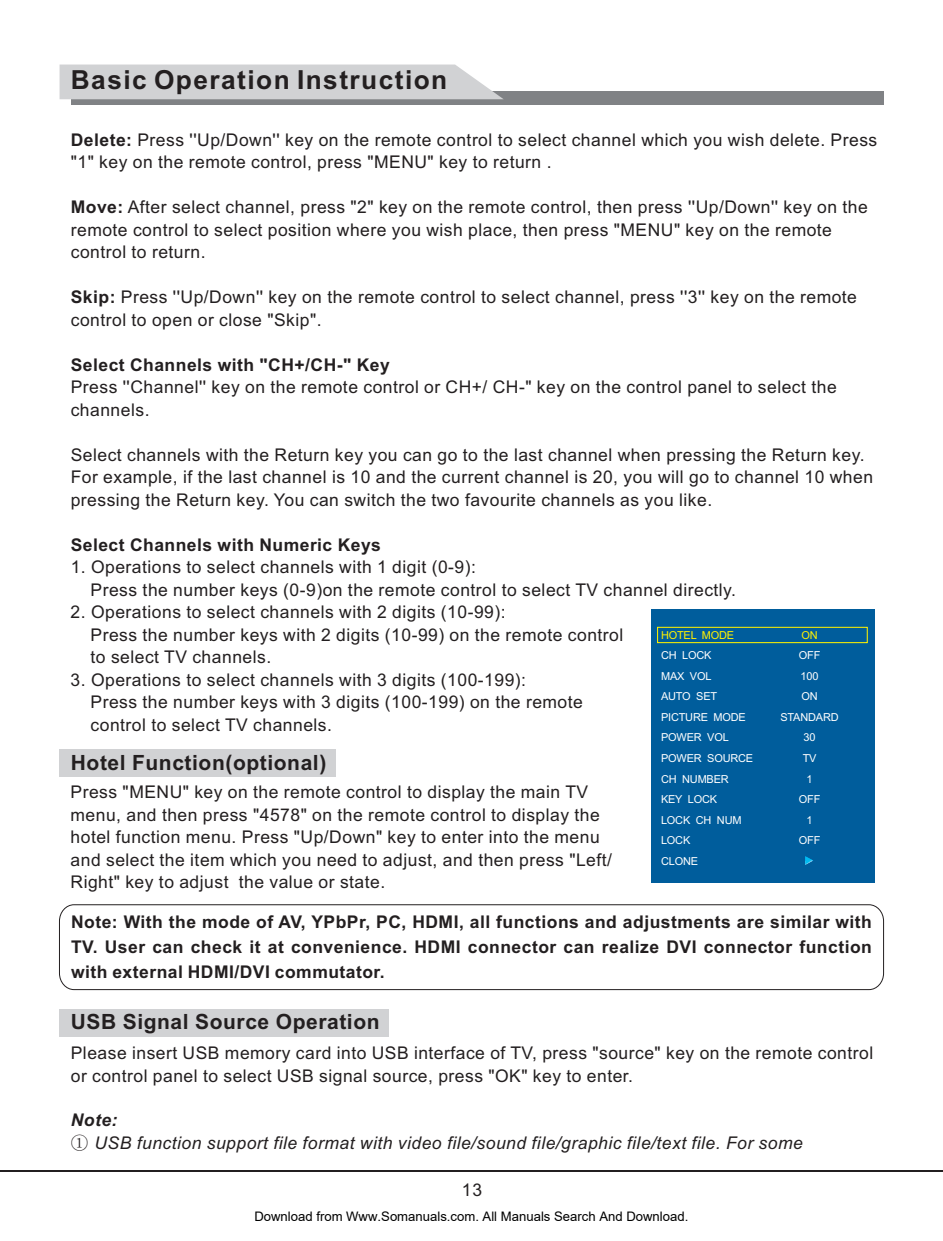
<style>
.page{position:relative;width:943px;height:1241px;background:#fff}
.page>*{position:absolute;margin:0;border:0;box-sizing:border-box;transform-origin:0 0}
.t1{font:700 26.25px "Arial";letter-spacing:.055em;color:#231f20}
.t2{font:700 21px "Arial";letter-spacing:.03em;color:#231f20}
.t3{font:17.5px/22.4px "Arial";letter-spacing:.03em;color:#231f20}
.t4{font:700 17.5px/25px "Arial";letter-spacing:.03em;color:#231f20;text-align:justify}
.t5{font:italic 17.5px/22.4px "Arial";letter-spacing:.03em;color:#231f20}
.t6{font:13.12px "Arial";color:#000}
.t7{font:11.03px/20.5px "Arial";letter-spacing:-.015em;color:#fff}
.t8{font:11.03px "Arial";letter-spacing:-.015em;color:#fff101}
.s1{font-weight:700}
.s2{font-family:"Sim Sun";font-style:normal}
</style>
<div class="page">
<hr style="left:0;top:1169px;width:943px;height:1px;background:#231f20">
<div style="left:71px;top:91px;width:812px;height:13px;background:#808285"></div>
<svg style="left:60px;top:64px;width:443px;height:35px;background:#d3d4d6"></svg>
<div style="left:651px;top:609px;width:223px;height:273px;background:#005d9c"></div>
<div style="left:657px;top:626px;width:210px;height:17px;border:1px solid #fff101"></div>
<svg style="left:805px;top:856px;width:8px;height:8px"></svg>
<div style="left:60px;top:749px;width:276px;height:27px;background:#d1d2d4"></div>
<svg style="left:59px;top:904px;width:825px;height:85px"></svg>
<div style="left:60px;top:1009px;width:329px;height:27px;background:#d1d2d4"></div>
<h1 class="t1" style="left:71px;top:70px;width:378px">Basic Operation Instruction</h1>
<p class="t3" style="left:71px;top:130px;width:808px"><span class="s1">Delete:</span> Press ''Up/Down'' key on the remote control to select channel which you wish delete. Press "1" key on the remote control, press "MENU" key to return .</p>
<p class="t3" style="left:71px;top:197px;width:798px"><span class="s1">Move:</span> After select channel, press "2" key on the remote control, then press ''Up/Down'' key on the remote control to select position where you wish place, then press "MENU" key on the remote control to return.</p>
<p class="t3" style="left:71px;top:287px;width:787px"><span class="s1">Skip:</span> Press ''Up/Down'' key on the remote control to select channel, press ''3'' key on the remote control to open or close "Skip".</p>
<p class="t4" style="left:71px;top:353px;width:321px">Select Channels with "CH+/CH-" Key</p>
<p class="t3" style="left:71px;top:377px;width:767px">Press ''Channel'' key on the remote control or CH+/ CH-" key on the control panel to select the channels.</p>
<p class="t3" style="left:71px;top:445px;width:804px">Select channels with the Return key you can go to the last channel when pressing the Return key.<br>For example, if the last channel is 10 and the current channel is 20, you will go to channel 10 when pressing the Return key. You can switch the two favourite channels as you like.</p>
<p class="t4" style="left:71px;top:533px;width:312px">Select Channels with Numeric Keys</p>
<p class="t3" style="left:91px;top:557px;width:647px;text-indent:-20px">1. Operations to select channels with 1 digit (0-9):<br>Press the number keys (0-9)on the remote control to select TV channel directly.</p>
<p class="t3" style="left:91px;top:602px;width:534px;text-indent:-20px">2. Operations to select channels with 2 digits (10-99):<br>Press the number keys with 2 digits (10-99) on the remote control to select TV channels.</p>
<p class="t3" style="left:91px;top:670px;width:494px;text-indent:-20px">3. Operations to select channels with 3 digits (100-199):<br>Press the number keys with 3 digits (100-199) on the remote control to select TV channels.</p>
<p class="t8" style="left:661px;top:630px;width:75px">HOTEL MODE</p>
<p class="t7" style="left:661px;top:646px;width:94px">CH LOCK<br>MAX VOL<br>AUTO SET<br>PICTURE MODE<br>POWER VOL<br>POWER SOURCE<br>CH NUMBER<br>KEY LOCK<br>LOCK CH NUM<br>LOCK<br>CLONE</p>
<p class="t8" style="left:801px;top:630px;width:18px">ON</p>
<p class="t7" style="left:780px;top:646px;width:60px;text-align:center">OFF<br>100<br>ON<br>STANDARD<br>30<br>TV<br>1<br>OFF<br>1<br>OFF</p>
<p class="t2" style="left:71px;top:755px;width:257px">Hotel Function(optional)</p>
<p class="t3" style="left:71px;top:782px;width:543px">Press "MENU" key on the remote control to display the main TV menu, and then press "4578" on the remote control to display the hotel function menu. Press "Up/Down" key to enter into the menu and select the item which you need to adjust, and then press "Left/ Right" key to adjust the value or state.</p>
<p class="t4" style="left:71px;top:910px;width:802px">Note: With the mode of AV, YPbPr, PC, HDMI, all functions and adjustments are similar with TV. User can check it at convenience. HDMI connector can realize DVI connector function with external HDMI/DVI commutator.</p>
<p class="t2" style="left:71px;top:1013px;width:310px">USB Signal Source Operation</p>
<p class="t3" style="left:71px;top:1043px;width:804px">Please insert USB memory card into USB interface of TV, press "source" key on the remote control or control panel to select USB signal source, press "OK" key to enter.</p>
<p class="t5" style="left:71px;top:1110px;width:733px"><span class="s1">Note:<br></span><span class="s2">①</span> USB function support file format with video file/sound file/graphic file/text file. For some</p>
<p class="t3" style="left:461px;top:1180px;width:22px">13</p>
<p class="t6" style="left:254px;top:1208px;width:435px">Download from Www.Somanuals.com. All Manuals Search And Download.</p>
</div>
